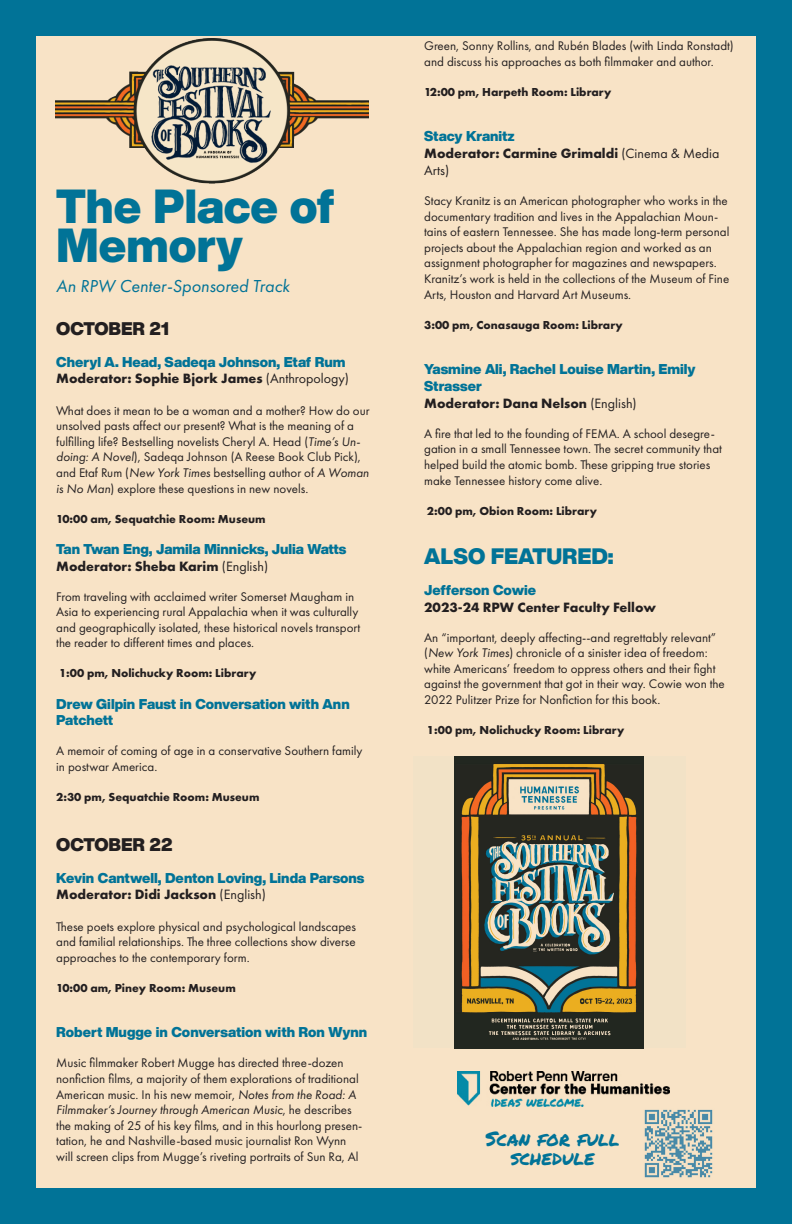
<style>
.page{position:relative;width:792px;height:1224px;background:#017397}
.page>*{position:absolute;margin:0;border:0;box-sizing:border-box;transform-origin:0 0}
.t1{font:900 47px "Helvetica Now Display";color:#017397}
.t2{font:900 22px "Helvetica Now Display";color:#017397}
.t3{font:20px/19px "Permanent Marker";color:#017397;text-align:center}
.t4{font:italic 18px "Futura PT";color:#017397}
.t5{font:900 18px "Helvetica Now Display";color:#231f20}
.t6{font:900 14px/16.8px "Helvetica Now Display";color:#017397}
.t7{font:700 14px/16.8px "Futura PT";color:#231f20}
.t8{font:13px/15.6px "Futura PT";color:#231f20}
.t9{font:700 12px "Futura PT";color:#231f20}
.s1{font-weight:400}
.s2{font-style:italic}
</style>
<div class="page">
<div style="left:36px;top:36px;width:720px;height:1152px;background:#f8e3c6"></div>
<div style="left:413px;top:756px;width:272px;height:292px;background:#f2e2c6"></div>
<img style="left:455px;top:756px;width:189px;height:292px">
<img style="left:55px;top:39px;width:314px;height:144px">
<img style="left:457px;top:1071px;width:212px;height:36px">
<img style="left:644px;top:1109px;width:69px;height:69px">
<p class="t1" style="left:56px;top:174px;width:280px">The Place of</p>
<p class="t1" style="left:56px;top:213px;width:188px">Memory</p>
<p class="t4" style="left:56px;top:276px;width:235px">An RPW Center-Sponsored Track</p>
<p class="t5" style="left:56px;top:317px;width:114px">OCTOBER 21</p>
<p class="t6" style="left:56px;top:353px;width:291px">Cheryl A. Head, Sadeqa Johnson, Etaf Rum</p>
<p class="t7" style="left:56px;top:370px;width:294px">Moderator: Sophie Bjork James <span class="s1">(Anthropology)</span></p>
<p class="t8" style="left:56px;top:402px;width:315px">What does it mean to be a woman and a mother? How do our unsolved pasts affect our present? What is the meaning of a fulfilling life? Bestselling novelists Cheryl A. Head (<span class="s2">Time’s Un&shy;doing: A Novel</span>), Sadeqa Johnson (A Reese Book Club Pick), and Etaf Rum (<span class="s2">New York Times</span> bestselling author of <span class="s2">A Woman is No Man</span>) explore these questions in new novels.</p>
<p class="t9" style="left:56px;top:511px;width:211px">10:00 am, Sequatchie Room: Museum</p>
<p class="t6" style="left:56px;top:541px;width:292px">Tan Twan Eng, Jamila Minnicks, Julia Watts</p>
<p class="t7" style="left:56px;top:557px;width:213px">Moderator: Sheba Karim <span class="s1">(English)</span></p>
<p class="t8" style="left:56px;top:588px;width:306px">From traveling with acclaimed writer Somerset Maugham in Asia to experiencing rural Appalachia when it was culturally and geographically isolated, these historical novels transport the reader to different times and places.</p>
<p class="t9" style="left:59px;top:666px;width:199px">1:00 pm, Nolichucky Room: Library</p>
<p class="t6" style="left:56px;top:695px;width:295px">Drew Gilpin Faust in Conversation with Ann<br>Patchett</p>
<p class="t8" style="left:56px;top:743px;width:308px">A memoir of coming of age in a conservative Southern family in postwar America.</p>
<p class="t9" style="left:56px;top:789px;width:205px">2:30 pm, Sequatchie Room: Museum</p>
<p class="t5" style="left:56px;top:833px;width:118px">OCTOBER 22</p>
<p class="t6" style="left:56px;top:869px;width:310px">Kevin Cantwell, Denton Loving, Linda Parsons</p>
<p class="t7" style="left:56px;top:886px;width:211px">Moderator: Didi Jackson <span class="s1">(English)</span></p>
<p class="t8" style="left:56px;top:918px;width:301px;text-align:justify">These poets explore physical and psychological landscapes and familial relationships. The three collections show diverse approaches to the contemporary form.</p>
<p class="t9" style="left:56px;top:980px;width:181px">10:00 am, Piney Room: Museum</p>
<p class="t6" style="left:56px;top:1024px;width:313px">Robert Mugge in Conversation with Ron Wynn</p>
<p class="t8" style="left:56px;top:1055px;width:308px">Music filmmaker Robert Mugge has directed three-dozen nonfiction films, a majority of them explorations of traditional American music. In his new memoir, <span class="s2">Notes from the Road: A Filmmaker’s Journey through American Music</span>, he describes the making of 25 of his key films, and in this hourlong presen&shy;tation, he and Nashville-based music journalist Ron Wynn will screen clips from Mugge’s riveting portraits of Sun Ra, Al</p>
<p class="t8" style="left:424px;top:38px;width:311px">Green, Sonny Rollins, and Rubén Blades (with Linda Ronstadt) and discuss his approaches as both filmmaker and author.</p>
<p class="t9" style="left:424px;top:84px;width:189px">12:00 pm, Harpeth Room: Library</p>
<p class="t6" style="left:424px;top:128px;width:92px">Stacy Kranitz</p>
<p class="t7" style="left:424px;top:145px;width:297px">Moderator: Carmine Grimaldi <span class="s1">(Cinema &amp; Media<br>Arts)</span></p>
<p class="t8" style="left:424px;top:193px;width:307px">Stacy Kranitz is an American photographer who works in the documentary tradition and lives in the Appalachian Moun&shy;tains of eastern Tennessee. She has made long-term personal projects about the Appalachian region and worked as an assignment photographer for magazines and newspapers.<br>Kranitz’s work is held in the collections of the Museum of Fine Arts, Houston and Harvard Art Museums.</p>
<p class="t9" style="left:424px;top:317px;width:200px">3:00 pm, Conasauga Room: Library</p>
<p class="t6" style="left:424px;top:361px;width:273px">Yasmine Ali, Rachel Louise Martin, Emily<br>Strasser</p>
<p class="t7" style="left:424px;top:394px;width:214px">Moderator: Dana Nelson <span class="s1">(English)</span></p>
<p class="t8" style="left:424px;top:426px;width:299px">A fire that led to the founding of FEMA. A school desegre&shy;gation in a small Tennessee town. The secret community that helped build the atomic bomb. These gripping true stories make Tennessee history come alive.</p>
<p class="t9" style="left:427px;top:503px;width:172px">2:00 pm, Obion Room: Library</p>
<p class="t2" style="left:424px;top:540px;width:191px">ALSO FEATURED:</p>
<p class="t6" style="left:424px;top:581px;width:113px">Jefferson Cowie</p>
<p class="t7" style="left:424px;top:598px;width:234px">2023-24 RPW Center Faculty Fellow</p>
<p class="t8" style="left:424px;top:629px;width:302px">An “important, deeply affecting--and regrettably relevant” (<span class="s2">New York Times</span>) chronicle of a sinister idea of freedom: white Americans’ freedom to oppress others and their fight against the government that got in their way. Cowie won the 2022 Pulitzer Prize for Nonfiction for this book.</p>
<p class="t9" style="left:427px;top:722px;width:199px">1:00 pm, Nolichucky Room: Library</p>
<p class="t3" style="left:485px;top:1129px;width:136px">SCAN FOR FULL<br>SCHEDULE</p>
</div>
